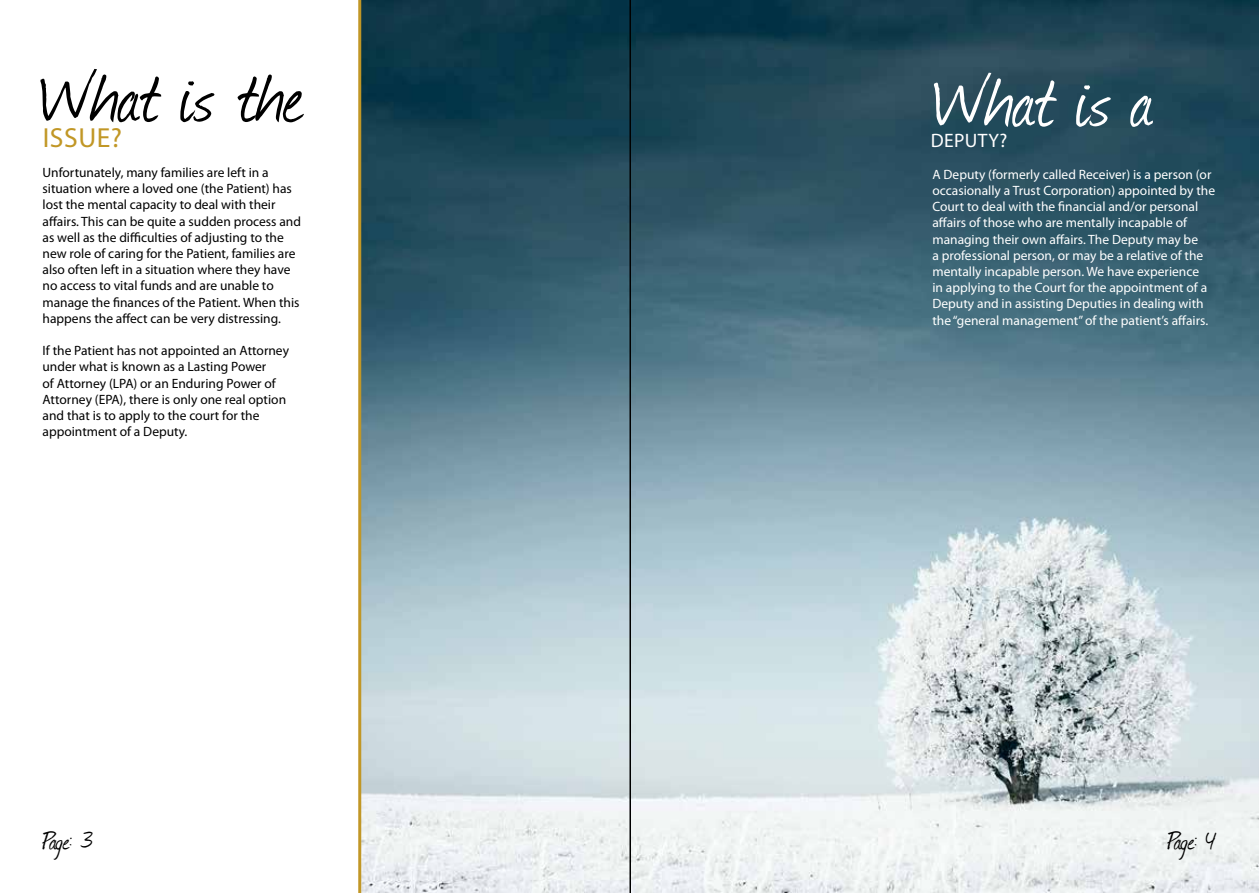
<style>
.page{position:relative;width:1259px;height:893px;background:#fff}
.page>*{position:absolute;margin:0;border:0;box-sizing:border-box;transform-origin:0 0}
.t1{font:91.5px "Journal";letter-spacing:-.005em;color:#fff}
.t2{font:90px "Journal";color:#000}
.t3{font:30px "Journal";letter-spacing:-.005em;color:#000}
.t4{font:27.6px "Myriad Pro";color:#c19726}
.t5{font:19.5px "Myriad Pro";letter-spacing:.02em;color:#fff}
.t6{font:13.5px/16.2px "Myriad Pro";color:#000}
.t7{font:13.5px/16.2px "Myriad Pro";color:#fff}
</style>
<div class="page">
<img style="left:361px;top:0;width:898px;height:893px">
<hr style="left:358px;top:0;width:3px;height:893px;background:#c19726">
<hr style="left:629px;top:0;width:2px;height:893px;background:#000">
<h2 class="t2" style="left:39px;top:34px;width:267px">What is the</h2>
<h3 class="t4" style="left:43px;top:120px;width:81px">issue?</h3>
<p class="t6" style="left:43px;top:164px;width:260px">Unfortunately, many families are left in a situation where a loved one (the Patient) has lost the mental capacity to deal with their affairs. This can be quite a sudden process and as well as the difficulties of adjusting to the new role of caring for the Patient, families are also often left in a situation where they have no access to vital funds and are unable to manage the finances of the Patient. When this happens the affect can be very distressing.</p>
<p class="t6" style="left:43px;top:342px;width:248px">If the Patient has not appointed an Attorney under what is known as a Lasting Power<br>of Attorney (LPA) or an Enduring Power of Attorney (EPA), there is only one real option and that is to apply to the court for the appointment of a Deputy.</p>
<h1 class="t1" style="left:932px;top:37px;width:222px">What is a</h1>
<h3 class="t5" style="left:931px;top:129px;width:78px">Deputy?</h3>
<p class="t7" style="left:932px;top:166px;width:284px">A Deputy (formerly called Receiver) is a person (or occasionally a Trust Corporation) appointed by the Court to deal with the financial and/or personal affairs of those who are mentally incapable of managing their own affairs. The Deputy may be<br>a professional person, or may be a relative of the mentally incapable person. We have experience<br>in applying to the Court for the appointment of a Deputy and in assisting Deputies in dealing with the “general management” of the patient’s affairs.</p>
<h3 class="t3" style="left:43px;top:821px;width:53px">Page: 3</h3>
<h3 class="t3" style="left:1167px;top:821px;width:50px">Page: 4</h3>
</div>
